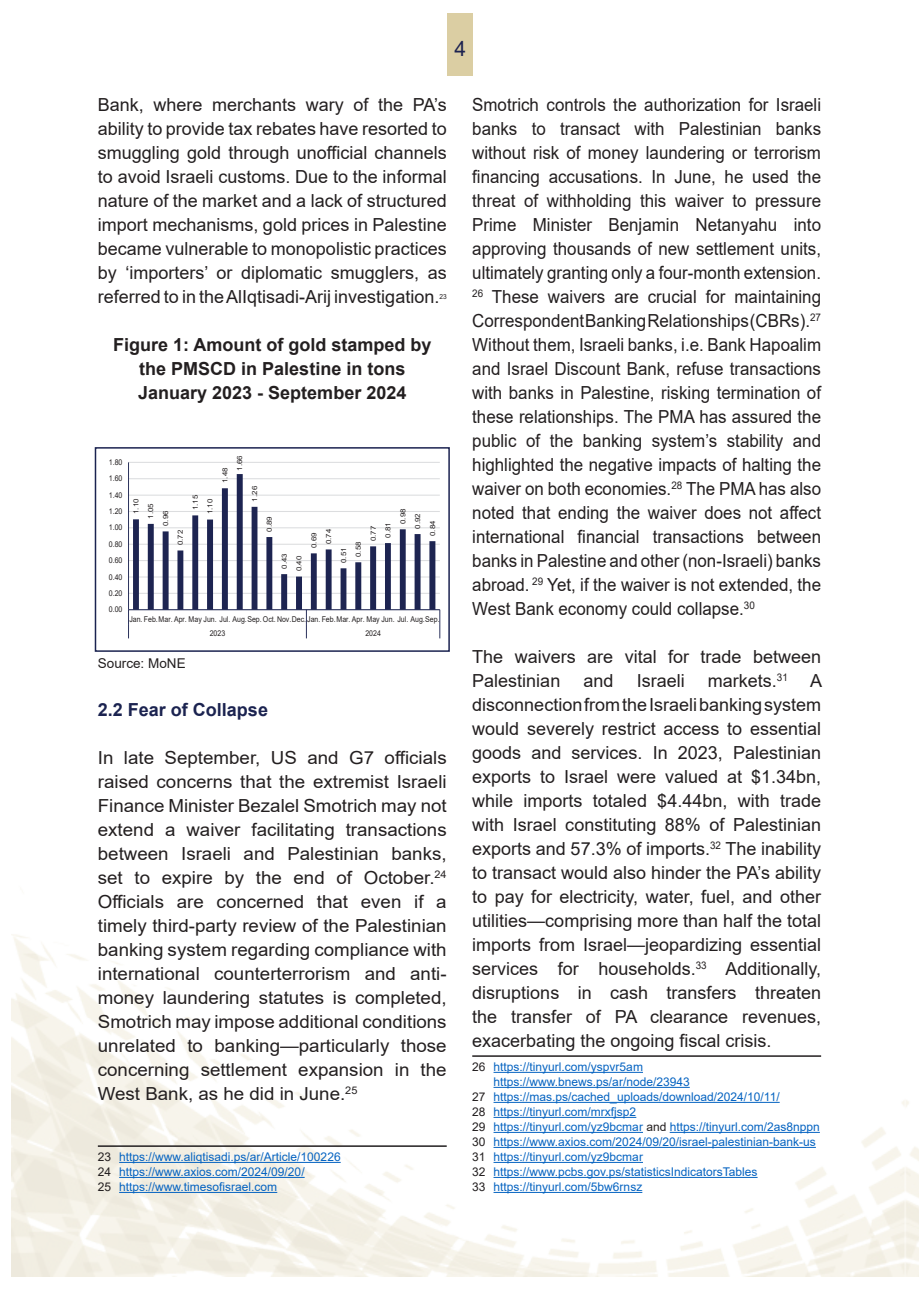
<style>
.page{position:relative;width:919px;height:1289px;background:#fff}
.page>*{position:absolute;margin:0;border:0;box-sizing:border-box;transform-origin:0 0}
.t1{font:21px "Arial";color:#1c2250}
.t2{font:18px/24px "Arial";color:#231f20;text-align:justify}
.t3{font:18px/24px "Arial";color:#231f20;text-align:justify;scale:.94 1}
.t4{font:18px/24px "Arial";color:#231f20;text-align:justify;scale:1.04 1}
.t5{font:700 18px/24px "Arial";color:#231f20;text-align:center}
.t6{font:700 18px "Arial";color:#1b2350}
.t7{font:13.5px "Arial";color:#231f20}
.newFote2024{font:12px "Arial";color:#0563c1}
.t8{font:7.95px/14.4px "Arial";color:#231f20;scale:.88 1}
.t9{font:7.05px/14.9px "Arial";letter-spacing:.005em;color:#231f20;text-align:center;scale:1.14 1}
.t10{font:7.05px "Arial";letter-spacing:.005em;color:#231f20;scale:.94 1}
.s1{color:#231f20}
</style>
<div class="page">
<img style="left:12px;top:574px;width:906px;height:702px">
<div style="left:446px;top:13px;width:26px;height:62px;background:#dbcea3"></div>
<hr style="left:128px;top:462px;width:312px;height:1px;background:#dcdddf">
<hr style="left:128px;top:462px;width:1px;height:147px;background:#1d2451">
<svg style="left:128px;top:474px;width:312px;height:164px"></svg>
<div style="left:95px;top:447px;width:355px;height:205px;border:2px solid #1b2350"></div>
<hr style="left:98px;top:1145px;width:348px;height:1px;background:#231f20">
<hr style="left:119px;top:1161px;width:221px;height:1px;background:#0563c1">
<hr style="left:119px;top:1176px;width:185px;height:1px;background:#0563c1">
<hr style="left:119px;top:1191px;width:158px;height:1px;background:#0563c1">
<hr style="left:472px;top:1055px;width:349px;height:1px;background:#231f20">
<hr style="left:493px;top:1071px;width:150px;height:1px;background:#0563c1">
<hr style="left:493px;top:1086px;width:196px;height:1px;background:#0563c1">
<hr style="left:493px;top:1101px;width:286px;height:1px;background:#0563c1">
<hr style="left:493px;top:1116px;width:143px;height:1px;background:#0563c1">
<hr style="left:493px;top:1131px;width:150px;height:1px;background:#0563c1">
<hr style="left:669px;top:1131px;width:150px;height:1px;background:#0563c1">
<hr style="left:493px;top:1146px;width:322px;height:1px;background:#0563c1">
<hr style="left:493px;top:1161px;width:150px;height:1px;background:#0563c1">
<hr style="left:493px;top:1176px;width:264px;height:1px;background:#0563c1">
<hr style="left:493px;top:1191px;width:149px;height:1px;background:#0563c1">
<p class="t1" style="left:454px;top:34px;width:13px">4</p>
<p class="t2" style="left:98px;top:92px;width:350px">Bank, where merchants wary of the PA’s ability to provide tax rebates have resorted to smuggling gold through unofficial channels to avoid Israeli customs. Due to the informal nature of the market and a lack of structured import mechanisms, gold prices in Palestine became vulnerable to monopolistic practices by ‘importers’ or diplomatic smugglers, as referred to in the AlIqtisadi-Arij investigation.</p>
<p class="t10" style="left:439px;top:292px;width:9px">23</p>
<p class="t5" style="left:113px;top:333px;width:320px">Figure 1: Amount of gold stamped by the PMSCD in Palestine in tons</p>
<p class="t5" style="left:138px;top:381px;width:270px">January 2023 - September 2024</p>
<p class="t8" style="left:109px;top:455px;width:17px">1.80</p>
<p class="t8" style="left:109px;top:471px;width:17px">1.60</p>
<p class="t8" style="left:109px;top:487px;width:17px">1.40</p>
<p class="t8" style="left:109px;top:504px;width:17px">1.20</p>
<p class="t8" style="left:109px;top:520px;width:17px">1.00</p>
<p class="t8" style="left:109px;top:536px;width:17px">0.80</p>
<p class="t8" style="left:109px;top:553px;width:17px">0.60</p>
<p class="t8" style="left:109px;top:569px;width:17px">0.40</p>
<p class="t8" style="left:109px;top:586px;width:17px">0.20</p>
<p class="t8" style="left:109px;top:602px;width:17px">0.00</p>
<p class="t9" style="left:128px;top:514px;width:15px;rotate:-90deg">1.10</p>
<p class="t9" style="left:143px;top:518px;width:15px;rotate:-90deg">1.05</p>
<p class="t9" style="left:158px;top:526px;width:15px;rotate:-90deg">0.96</p>
<p class="t9" style="left:173px;top:545px;width:15px;rotate:-90deg">0.72</p>
<p class="t9" style="left:188px;top:514px;width:19px;rotate:-90deg">1.15<br>1.10</p>
<p class="t9" style="left:217px;top:471px;width:15px;text-align:left;text-indent:-12px;rotate:-90deg">1.48<br>1.66</p>
<p class="t9" style="left:247px;top:501px;width:15px;rotate:-90deg">1.26</p>
<p class="t9" style="left:262px;top:532px;width:15px;rotate:-90deg">0.89</p>
<p class="t9" style="left:277px;top:571px;width:17px;rotate:-90deg">0.43<br>0.40</p>
<p class="t9" style="left:306px;top:548px;width:15px;rotate:-90deg">0.69</p>
<p class="t9" style="left:321px;top:544px;width:15px;rotate:-90deg">0.74</p>
<p class="t9" style="left:336px;top:563px;width:15px;rotate:-90deg">0.51</p>
<p class="t9" style="left:351px;top:557px;width:15px;rotate:-90deg">0.58</p>
<p class="t9" style="left:366px;top:541px;width:15px;rotate:-90deg">0.77</p>
<p class="t9" style="left:380px;top:538px;width:15px;rotate:-90deg">0.81</p>
<p class="t9" style="left:395px;top:524px;width:15px;rotate:-90deg">0.98</p>
<p class="t9" style="left:410px;top:529px;width:15px;rotate:-90deg">0.92</p>
<p class="t9" style="left:425px;top:536px;width:15px;rotate:-90deg">0.84</p>
<p class="t8" style="left:210px;top:611px;width:263px;text-indent:-80px">Jan. Feb.Mar. Apr. May Jun. Jul. Aug.Sep. Oct. Nov.Dec. Jan. Feb.Mar. Apr. May Jun. Jul. Aug.Sep.<br>2023</p>
<p class="t8" style="left:365px;top:626px;width:19px">2024</p>
<p class="t7" style="left:98px;top:653px;width:89px">Source: MoNE</p>
<p class="t6" style="left:98px;top:696px;width:172px">2.2 Fear of Collapse</p>
<p class="t4" style="left:98px;top:745px;width:337px">In late September, US and G7 officials raised concerns that the extremist Israeli Finance Minister Bezalel Smotrich may not extend a waiver facilitating transactions between Israeli and Palestinian banks, set to expire by the end of October.<sup>24<br></sup>Officials are concerned that even if a timely third-party review of the Palestinian banking system regarding compliance with international counterterrorism and anti&shy;money laundering statutes is completed, Smotrich may impose additional conditions unrelated to banking—particularly those concerning settlement expansion in the West Bank, as he did in June.<sup>25</sup></p>
<p class="newFote2024" style="left:98px;top:1148px;width:244px"><span class="s1">23</span> https://www.aliqtisadi.ps/ar/Article/100226</p>
<p class="newFote2024" style="left:98px;top:1163px;width:208px"><span class="s1">24</span> https://www.axios.com/2024/09/20/</p>
<p class="newFote2024" style="left:98px;top:1178px;width:181px"><span class="s1">25</span> https://www.timesofisrael.com</p>
<p class="t3" style="left:472px;top:92px;width:372px">Smotrich controls the authorization for Israeli banks to transact with Palestinian banks without risk of money laundering or terrorism financing accusations. In June, he used the threat of withholding this waiver to pressure Prime Minister Benjamin Netanyahu into approving thousands of new settlement units, ultimately granting only a four-month extension.<br><sup>26</sup> These waivers are crucial for maintaining Correspondent Banking Relationships (CBRs).<sup>27<br></sup>Without them, Israeli banks, i.e. Bank Hapoalim and Israel Discount Bank, refuse transactions with banks in Palestine, risking termination of these relationships. The PMA has assured the public of the banking system’s stability and highlighted the negative impacts of halting the waiver on both economies.<sup>28</sup> The PMA has also noted that ending the waiver does not affect international financial transactions between banks in Palestine and other (non-Israeli) banks abroad. <sup>29</sup> Yet, if the waiver is not extended, the West Bank economy could collapse.<sup>30</sup></p>
<p class="t2" style="left:472px;top:644px;width:350px">The waivers are vital for trade between<br>Palestinian</p>
<p class="t2" style="left:472px;top:668px;width:351px;text-indent:236px">markets.<sup>31</sup> A disconnection from the Israeli banking system would severely restrict access to essential goods and services. In 2023, Palestinian exports to Israel were valued at $1.34bn, while imports totaled $4.44bn, with trade with Israel constituting 88% of Palestinian exports and 57.3% of imports.<sup>32</sup> The inability to transact would also hinder the PA’s ability to pay for electricity, water, fuel, and other utilities—comprising more than half the total imports from Israel—jeopardizing essential services for households.<sup>33</sup> Additionally, disruptions in cash transfers threaten the transfer of PA clearance revenues, exacerbating the ongoing fiscal crisis.</p>
<p class="newFote2024" style="left:472px;top:1058px;width:172px"><span class="s1">26</span> https://tinyurl.com/yspvr5am</p>
<p class="newFote2024" style="left:493px;top:1073px;width:198px">https://www.bnews.ps/ar/node/23943</p>
<p class="newFote2024" style="left:472px;top:1088px;width:309px"><span class="s1">27</span> https://mas.ps/cached_uploads/download/2024/10/11/</p>
<p class="newFote2024" style="left:472px;top:1103px;width:165px"><span class="s1">28</span> https://tinyurl.com/mrxfjsp2</p>
<p class="newFote2024" style="left:472px;top:1118px;width:349px"><span class="s1">29</span> https://tinyurl.com/yz9bcmar <span class="s1">and</span> https://tinyurl.com/2as8nppn</p>
<p class="newFote2024" style="left:472px;top:1133px;width:345px"><span class="s1">30</span> https://www.axios.com/2024/09/20/israel-palestinian-bank-us</p>
<p class="newFote2024" style="left:472px;top:1148px;width:172px"><span class="s1">31</span> https://tinyurl.com/yz9bcmar</p>
<p class="newFote2024" style="left:472px;top:1163px;width:287px"><span class="s1">32</span> https://www.pcbs.gov.ps/statisticsIndicatorsTables</p>
<p class="newFote2024" style="left:472px;top:1178px;width:171px"><span class="s1">33</span> https://tinyurl.com/5bw6rnsz</p>
<p class="t2" style="left:583px;top:668px;width:32px">and</p>
<p class="t2" style="left:636px;top:668px;width:50px">Israeli</p>
</div>
